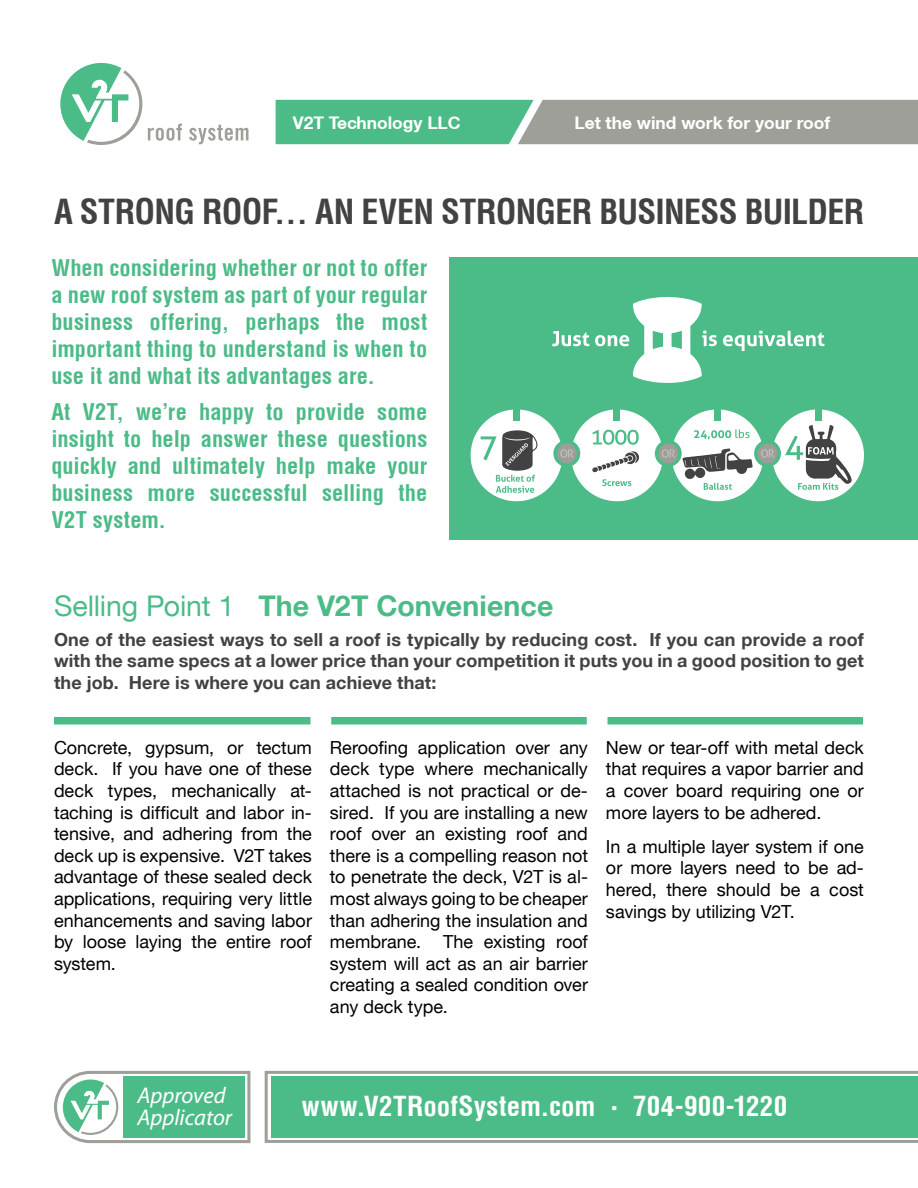
<style>
.page{position:relative;width:918px;height:1188px;background:#fff}
.page>*{position:absolute;margin:0;border:0;box-sizing:border-box;transform-origin:0 0}
.t1{font:700 condensed 33.75px "Helvetica";letter-spacing:-.02em;color:#434242}
.t2{font:700 28.5px "Helvetica Neue LT";letter-spacing:.005em;color:#4bbb87}
.t3{font:700 condensed 27px "Helvetica";letter-spacing:.015em;color:#fff}
.t4{font:italic 22.8px/21.8px "Myriad Pro";color:#fff}
.t5{font:700 condensed 22.5px/27px "Helvetica";letter-spacing:.005em;color:#4bbb87;text-align:justify}
.t6{font:18px/21.6px "Helvetica Neue LT";color:#000;text-align:justify}
.t7{font:700 18px/21.6px "Helvetica Neue LT";letter-spacing:.005em;color:#434242;text-align:justify}
.t8{font:700 17.4px "Helvetica Neue CE";color:#fff}
.s1{font-weight:400}
.s2{font-size:31.5px}
</style>
<div class="page">
<svg style="left:54px;top:1071px;width:196px;height:72px"></svg>
<div style="left:123px;top:1076px;width:122px;height:62px;background:#4bbb87"></div>
<div style="left:450px;top:257px;width:468px;height:283px;background:#4bbb87"></div>
<div style="left:471px;top:409px;width:91px;height:92px;background:#fff;border-radius:50%"></div>
<div style="left:571px;top:409px;width:92px;height:92px;background:#fff;border-radius:50%"></div>
<div style="left:672px;top:409px;width:91px;height:92px;background:#fff;border-radius:50%"></div>
<div style="left:772px;top:409px;width:92px;height:92px;background:#fff;border-radius:50%"></div>
<svg style="left:552px;top:331px;width:37px;height:15px"></svg>
<svg style="left:595px;top:297px;width:122px;height:86px"></svg>
<svg style="left:723px;top:331px;width:101px;height:20px"></svg>
<svg style="left:481px;top:430px;width:57px;height:63px"></svg>
<svg style="left:592px;top:430px;width:47px;height:42px"></svg>
<svg style="left:602px;top:479px;width:29px;height:7px"></svg>
<div style="left:513px;top:399px;width:7px;height:22px;background:#4bbb87"></div>
<div style="left:613px;top:399px;width:7px;height:22px;background:#4bbb87"></div>
<div style="left:714px;top:399px;width:7px;height:22px;background:#4bbb87"></div>
<div style="left:815px;top:399px;width:7px;height:22px;background:#4bbb87"></div>
<svg style="left:553px;top:440px;width:27px;height:27px"></svg>
<svg style="left:655px;top:425px;width:197px;height:65px"></svg>
<svg style="left:265px;top:1071px;width:653px;height:72px;background:#5dbc8f"></svg>
<svg style="left:276px;top:100px;width:642px;height:44px;background:#7fab92"></svg>
<svg style="left:60px;top:63px;width:82px;height:82px"></svg>
<svg style="left:148px;top:124px;width:34px;height:17px"></svg>
<svg style="left:189px;top:125px;width:59px;height:19px"></svg>
<div style="left:54px;top:717px;width:256px;height:7px;background:#4bbb87"></div>
<div style="left:331px;top:717px;width:256px;height:7px;background:#4bbb87"></div>
<div style="left:608px;top:717px;width:255px;height:7px;background:#4bbb87"></div>
<p class="t8" style="left:293px;top:112px;width:170px">V2T Technology LLC</p>
<p class="t8" style="left:574px;top:112px;width:257px">Let the wind work for your roof</p>
<h1 class="t1" style="left:54px;top:191px;width:812px">A STRONG ROOF… AN EVEN STRONGER BUSINESS BUILDER</h1>
<p class="t5" style="left:51px;top:253px;width:377px">When considering whether or not to offer a new roof system as part of your regular business offering, perhaps the most important thing to understand is when to use it and what its advantages are.</p>
<p class="t5" style="left:51px;top:397px;width:377px">At V2T, we’re happy to provide some insight to help answer these questions quickly and ultimately help make your business more successful selling the V2T system.</p>
<h2 class="t2" style="left:54px;top:588px;width:501px"><span class="s1">Selling Point 1</span> The V2T Convenience</h2>
<p class="t7" style="left:54px;top:628px;width:811px">One of the easiest ways to sell a roof is typically by reducing cost. If you can provide a roof with the same specs at a lower price than your competition it puts you in a good position to get the job. Here is where you can achieve that:</p>
<p class="t6" style="left:54px;top:736px;width:260px">Concrete, gypsum, or tectum deck. If you have one of these deck types, mechanically at&shy;taching is difficult and labor in&shy;tensive, and adhering from the deck up is expensive. V2T takes advantage of these sealed deck applications, requiring very little enhancements and saving labor by loose laying the entire roof system.</p>
<p class="t6" style="left:330px;top:736px;width:260px">Reroofing application over any deck type where mechanically attached is not practical or de&shy;sired. If you are installing a new roof over an existing roof and there is a compelling reason not to penetrate the deck, V2T is al&shy;most always going to be cheaper than adhering the insulation and membrane. The existing roof system will act as an air barrier creating a sealed condition over any deck type.</p>
<p class="t6" style="left:606px;top:736px;width:260px">New or tear-off with metal deck that requires a vapor barrier and a cover board requiring one or more layers to be adhered.</p>
<p class="t6" style="left:606px;top:835px;width:260px">In a multiple layer system if one or more layers need to be ad&shy;hered, there should be a cost savings by utilizing V2T.</p>
<p class="t4" style="left:137px;top:1084px;width:96px">Approved<br>Applicator</p>
<h3 class="t3" style="left:302px;top:1090px;width:487px">www.V2TRoofSystem.com <span class="s2">•</span> 704-900-1220</h3>
</div>
